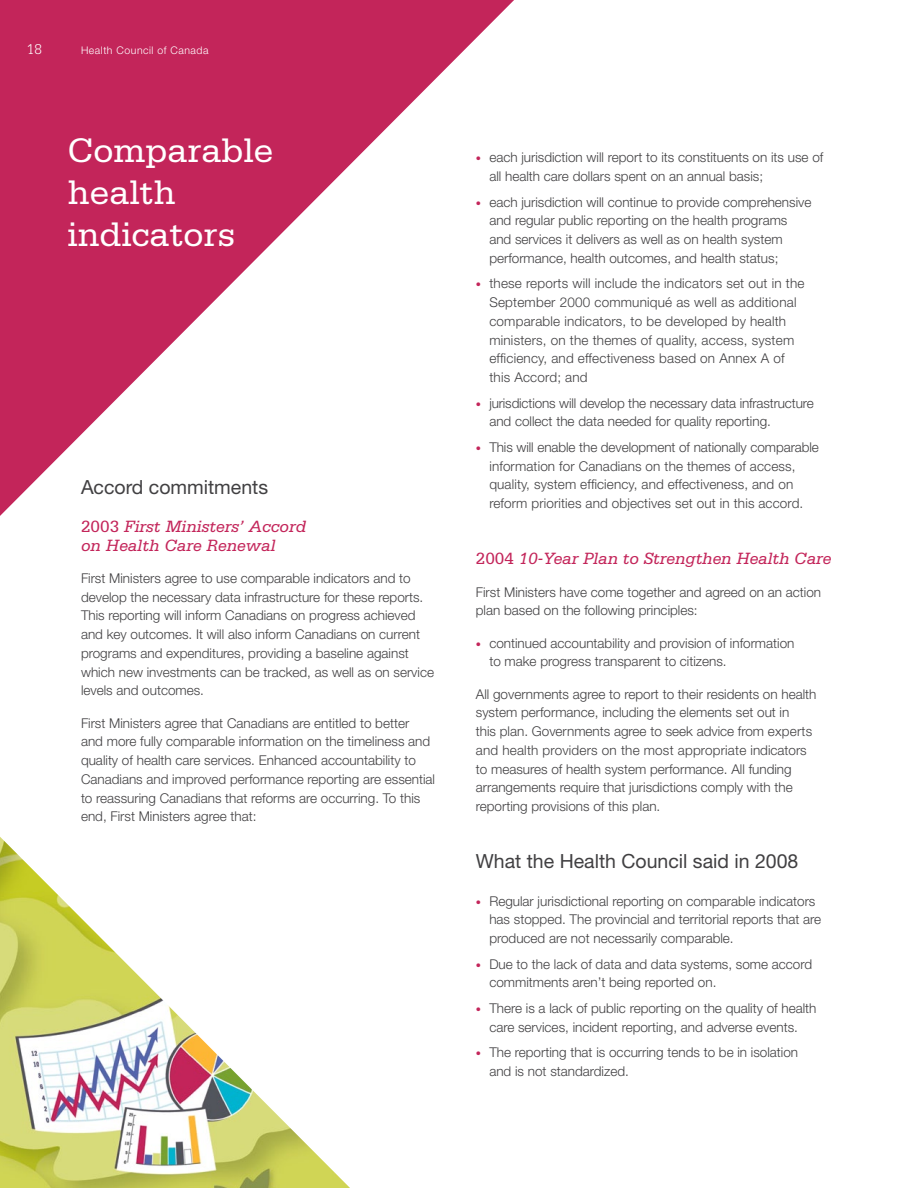
<style>
.page{position:relative;width:918px;height:1188px;background:#fff}
.page>*{position:absolute;margin:0;border:0;box-sizing:border-box;transform-origin:0 0}
.H1_Heading{font:36px/42px "Serifa";color:#fff}
.H2_Headline{font:19.5px "Helvetica Neue";color:#414042}
.H3_Heading{font:italic 17.25px/18.8px "Serifa";color:#c3255a}
.t1{font:300 15px "Serifa";color:#fff}
.bullets_-_key_messag{font:300 13.5px/18.8px "Helvetica Neue";color:#414042}
.Body_copy{font:300 13.5px/18.8px "Helvetica Neue";color:#414042}
.t2{font:300 10.5px "Helvetica Neue";letter-spacing:.05em;color:#fff}
.s1{font-style:normal}
.s2{font-size:10.5px;color:#c3255a}
</style>
<div class="page">
<svg style="left:0;top:0;width:514px;height:516px;fill:#c42b5f"></svg>
<img style="left:0;top:837px;width:350px;height:351px">
<p class="t1" style="left:27px;top:41px;width:16px">18</p>
<p class="t2" style="left:81px;top:44px;width:129px">Health Council of Canada</p>
<p class="H1_Heading" style="left:68px;top:129px;width:208px">Comparable health indicators</p>
<p class="H2_Headline" style="left:81px;top:476px;width:189px">Accord commitments</p>
<p class="H3_Heading" style="left:81px;top:517px;width:227px"><span class="s1">2003</span> First Ministers’ Accord on Health Care Renewal</p>
<p class="Body_copy" style="left:81px;top:568px;width:355px">First Ministers agree to use comparable indicators and to develop the necessary data infrastructure for these reports.<br>This reporting will inform Canadians on progress achieved and key outcomes. It will also inform Canadians on current programs and expenditures, providing a baseline against which new investments can be tracked, as well as on service levels and outcomes.</p>
<p class="Body_copy" style="left:81px;top:713px;width:356px">First Ministers agree that Canadians are entitled to better<br>and more fully comparable information on the timeliness and quality of health care services. Enhanced accountability to Canadians and improved performance reporting are essential to reassuring Canadians that reforms are occurring. To this end, First Ministers agree that:</p>
<p class="bullets_-_key_messag" style="left:489px;top:148px;width:336px;text-indent:-14px"><span class="s2">•</span> each jurisdiction will report to its constituents on its use of all health care dollars spent on an annual basis;</p>
<p class="bullets_-_key_messag" style="left:489px;top:192px;width:324px;text-indent:-14px"><span class="s2">•</span> each jurisdiction will continue to provide comprehensive and regular public reporting on the health programs and services it delivers as well as on health system performance, health outcomes, and health status;</p>
<p class="bullets_-_key_messag" style="left:489px;top:274px;width:317px;text-indent:-14px"><span class="s2">•</span> these reports will include the indicators set out in the September 2000 communiqué as well as additional comparable indicators, to be developed by health ministers, on the themes of quality, access, system efficiency, and effectiveness based on Annex A of this Accord; and</p>
<p class="bullets_-_key_messag" style="left:489px;top:393px;width:326px;text-indent:-14px"><span class="s2">•</span> jurisdictions will develop the necessary data infrastructure and collect the data needed for quality reporting.</p>
<p class="bullets_-_key_messag" style="left:489px;top:437px;width:331px;text-indent:-14px"><span class="s2">•</span> This will enable the development of nationally comparable information for Canadians on the themes of access, quality, system efficiency, and effectiveness, and on reform priorities and objectives set out in this accord.</p>
<p class="H3_Heading" style="left:476px;top:549px;width:357px"><span class="s1">2004</span> 10-Year Plan to Strengthen Health Care</p>
<p class="Body_copy" style="left:476px;top:582px;width:347px">First Ministers have come together and agreed on an action plan based on the following principles:</p>
<p class="bullets_-_key_messag" style="left:489px;top:633px;width:307px;text-indent:-14px"><span class="s2">•</span> continued accountability and provision of information to make progress transparent to citizens.</p>
<p class="Body_copy" style="left:476px;top:684px;width:342px">All governments agree to report to their residents on health system performance, including the elements set out in<br>this plan. Governments agree to seek advice from experts and health providers on the most appropriate indicators to measures of health system performance. All funding arrangements require that jurisdictions comply with the reporting provisions of this plan.</p>
<p class="H2_Headline" style="left:476px;top:850px;width:324px">What the Health Council said in 2008</p>
<p class="bullets_-_key_messag" style="left:489px;top:891px;width:333px;text-indent:-14px"><span class="s2">•</span> Regular jurisdictional reporting on comparable indicators has stopped. The provincial and territorial reports that are produced are not necessarily comparable.</p>
<p class="bullets_-_key_messag" style="left:489px;top:954px;width:324px;text-indent:-14px"><span class="s2">•</span> Due to the lack of data and data systems, some accord commitments aren’t being reported on.</p>
<p class="bullets_-_key_messag" style="left:476px;top:998px;width:342px;text-align:center"><span class="s2">•</span> There is a lack of public reporting on the quality of health care services, incident reporting, and adverse events.</p>
<p class="bullets_-_key_messag" style="left:489px;top:1043px;width:310px;text-indent:-14px"><span class="s2">•</span> The reporting that is occurring tends to be in isolation and is not standardized.</p>
</div>
